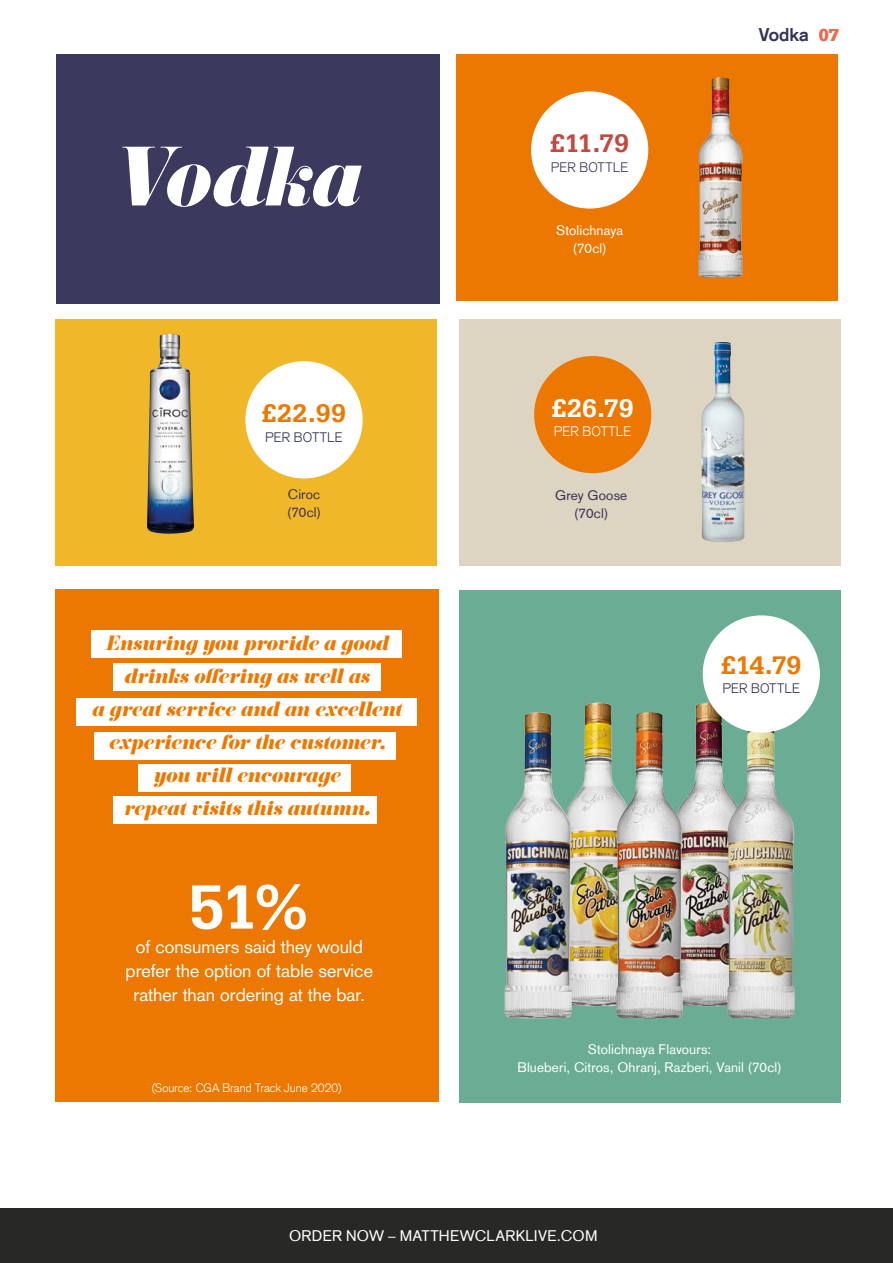
<style>
.page{position:relative;width:893px;height:1263px;background:#fff}
.page>*{position:absolute;margin:0;border:0;box-sizing:border-box;transform-origin:0 0}
.t1{font:italic 73.5px "Eloquent JF Pro";color:#fff}
.t2{font:700 66px "Serifa";color:#fff}
.t3{font:700 26.85px "Serifa";letter-spacing:.005em;color:#ed7801}
.t4{font:700 26.85px "Serifa";color:#fff}
.t5{font:700 26.85px "Serifa";color:#c3493f}
.t6{font:italic 18px/33px "Eloquent JF Pro";color:#ed7801;text-align:center}
.t7{font:18px/24px "Basic Commercial LT Com";letter-spacing:-.005em;color:#fff;text-align:center}
.t8{font:700 18px "Basic Commercial LT Com";letter-spacing:-.005em;color:#343358}
.t9{font:15px "Basic Commercial LT Com";letter-spacing:.015em;color:#fff}
.t10{font:13.5px/18px "Basic Commercial LT Com";letter-spacing:.01em;color:#fff;text-align:center}
.t11{font:13.5px/18px "Basic Commercial LT Com";letter-spacing:.01em;color:#393155;text-align:center}
.t12{font:300 13.5px "Basic Commercial LT Com";letter-spacing:.01em;color:#fff}
.t13{font:300 13.5px "Basic Commercial LT Com";letter-spacing:.01em;color:#3b395e}
.t14{font:300 13.5px "Basic Commercial LT Com";letter-spacing:.01em;color:#343358}
.t15{font:300 13.5px "Basic Commercial LT Com";letter-spacing:.01em;color:#393155}
.t16{font:300 12px "Basic Commercial LT Com";letter-spacing:.005em;color:#fff}
.s1{font-family:"Serifa";color:#ed694b}
</style>
<div class="page">
<div style="left:0;top:1209px;width:893px;height:54px;background:#282827"></div>
<div style="left:56px;top:54px;width:383px;height:249px;background:#3b395e"></div>
<div style="left:55px;top:589px;width:383px;height:512px;background:#ed7801"></div>
<img style="left:459px;top:591px;width:382px;height:512px">
<img style="left:565px;top:703px;width:63px;height:303px">
<img style="left:676px;top:703px;width:34px;height:122px">
<img style="left:733px;top:725px;width:27px;height:89px">
<div style="left:94px;top:732px;width:302px;height:28px;background:#fff"></div>
<div style="left:138px;top:764px;width:213px;height:28px;background:#fff"></div>
<div style="left:113px;top:796px;width:264px;height:27px;background:#fff"></div>
<div style="left:77px;top:698px;width:340px;height:27px;background:#fff"></div>
<div style="left:113px;top:664px;width:268px;height:27px;background:#fff"></div>
<div style="left:91px;top:630px;width:311px;height:27px;background:#fff"></div>
<div style="left:456px;top:54px;width:382px;height:247px;background:#ed7801"></div>
<div style="left:459px;top:319px;width:382px;height:246px;background:#ddd5c1"></div>
<img style="left:701px;top:342px;width:43px;height:200px">
<img style="left:698px;top:77px;width:31px;height:200px">
<div style="left:534px;top:356px;width:117px;height:117px;background:#ed7801;border-radius:50%"></div>
<div style="left:531px;top:91px;width:117px;height:118px;background:#fff;border-radius:50%"></div>
<div style="left:55px;top:319px;width:382px;height:246px;background:#f0b829"></div>
<img style="left:147px;top:334px;width:47px;height:200px">
<div style="left:245px;top:361px;width:118px;height:117px;background:#fff;border-radius:50%"></div>
<img style="left:616px;top:712px;width:32px;height:131px">
<img style="left:504px;top:712px;width:66px;height:307px">
<div style="left:703px;top:615px;width:117px;height:117px;background:#fff;border-radius:50%"></div>
<h1 class="t1" style="left:110px;top:137px;width:249px">Vodka</h1>
<h3 class="t3" style="left:262px;top:398px;width:86px">£22.99</h3>
<p class="t14" style="left:265px;top:429px;width:79px">PER BOTTLE</p>
<p class="t11" style="left:287px;top:486px;width:36px;text-align:left">Ciroc (70cl)</p>
<p class="t6" style="left:92px;top:627px;width:311px">Ensuring you provide a good drinks offering as well as<br>a great service and an excellent experience for the customer, you will encourage<br>repeat visits this autumn.</p>
<h2 class="t2" style="left:188px;top:868px;width:124px">51%</h2>
<p class="t7" style="left:126px;top:958px;width:249px">prefer the option of table service rather than ordering at the bar.</p>
<p class="t7" style="left:136px;top:934px;width:228px">of consumers said they would</p>
<p class="t16" style="left:152px;top:1081px;width:191px">(Source: CGA Brand Track June 2020)</p>
<h3 class="t5" style="left:550px;top:128px;width:80px">£11.79</h3>
<p class="t13" style="left:551px;top:159px;width:79px">PER BOTTLE</p>
<p class="t10" style="left:556px;top:221px;width:68px">Stolichnaya (70cl)</p>
<h3 class="t4" style="left:552px;top:392px;width:84px">£26.79</h3>
<p class="t12" style="left:554px;top:424px;width:79px">PER BOTTLE</p>
<p class="t11" style="left:555px;top:486px;width:74px">Grey Goose (70cl)</p>
<p class="t8" style="left:759px;top:24px;width:82px">Vodka <span class="s1">07</span></p>
<h3 class="t3" style="left:721px;top:649px;width:82px">£14.79</h3>
<p class="t15" style="left:722px;top:681px;width:79px">PER BOTTLE</p>
<p class="t10" style="left:517px;top:1040px;width:266px">Stolichnaya Flavours:<br>Blueberi, Citros, Ohranj, Razberi, Vanil (70cl)</p>
<p class="t9" style="left:289px;top:1227px;width:310px">ORDER NOW – MATTHEWCLARKLIVE.COM</p>
</div>
